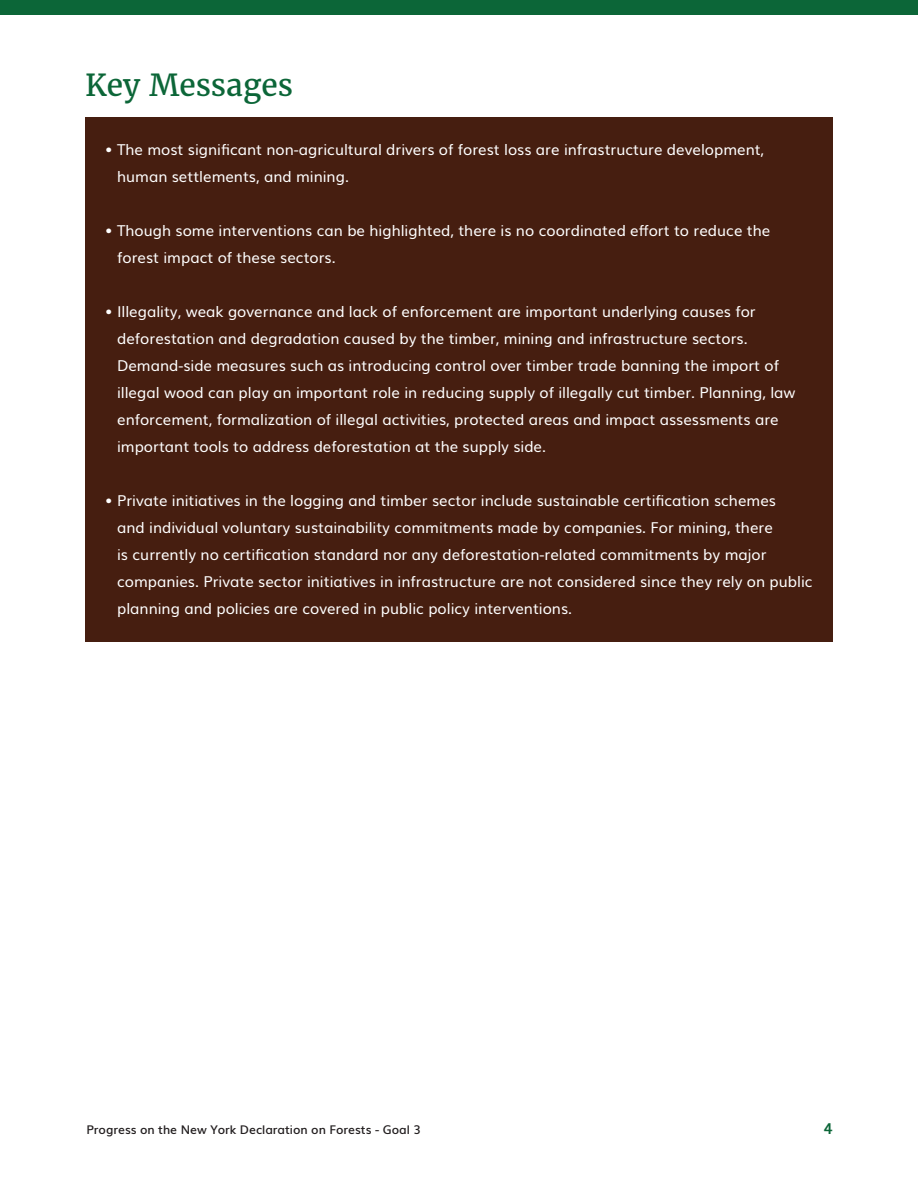
<style>
.page{position:relative;width:918px;height:1188px;background:#fff}
.page>*{position:absolute;margin:0;border:0;box-sizing:border-box;transform-origin:0 0}
.Second_Paragraph{font:30px "Merriweather";color:#0c6638}
.Key_Message_List{font:15px/27px "Muli";color:#fff}
.t1{font:700 15px "Muli";color:#0c6638}
.t2{font:600 12px "Muli";color:#231f20}
</style>
<div class="page">
<div style="left:0;top:0;width:918px;height:15px;background:#0c6638"></div>
<div style="left:85px;top:117px;width:748px;height:525px;background:#461e10"></div>
<p class="Second_Paragraph" style="left:85px;top:67px;width:209px">Key Messages</p>
<p class="Key_Message_List" style="left:117px;top:135px;width:649px;text-indent:-12px">• The most significant non-agricultural drivers of forest loss are infrastructure development, human settlements, and mining.</p>
<p class="Key_Message_List" style="left:117px;top:216px;width:655px;text-indent:-12px">• Though some interventions can be highlighted, there is no coordinated effort to reduce the forest impact of these sectors.</p>
<p class="Key_Message_List" style="left:117px;top:297px;width:680px;text-indent:-12px">• Illegality, weak governance and lack of enforcement are important underlying causes for deforestation and degradation caused by the timber, mining and infrastructure sectors.<br>Demand-side measures such as introducing control over timber trade banning the import of illegal wood can play an important role in reducing supply of illegally cut timber. Planning, law enforcement, formalization of illegal activities, protected areas and impact assessments are important tools to address deforestation at the supply side.</p>
<p class="Key_Message_List" style="left:117px;top:486px;width:697px;text-indent:-12px">• Private initiatives in the logging and timber sector include sustainable certification schemes<br>and individual voluntary sustainability commitments made by companies. For mining, there<br>is currently no certification standard nor any deforestation-related commitments by major companies. Private sector initiatives in infrastructure are not considered since they rely on public planning and policies are covered in public policy interventions.</p>
<p class="t2" style="left:86px;top:1120px;width:336px">Progress on the New York Declaration on Forests - Goal 3</p>
<p class="t1" style="left:824px;top:1117px;width:11px">4</p>
</div>
